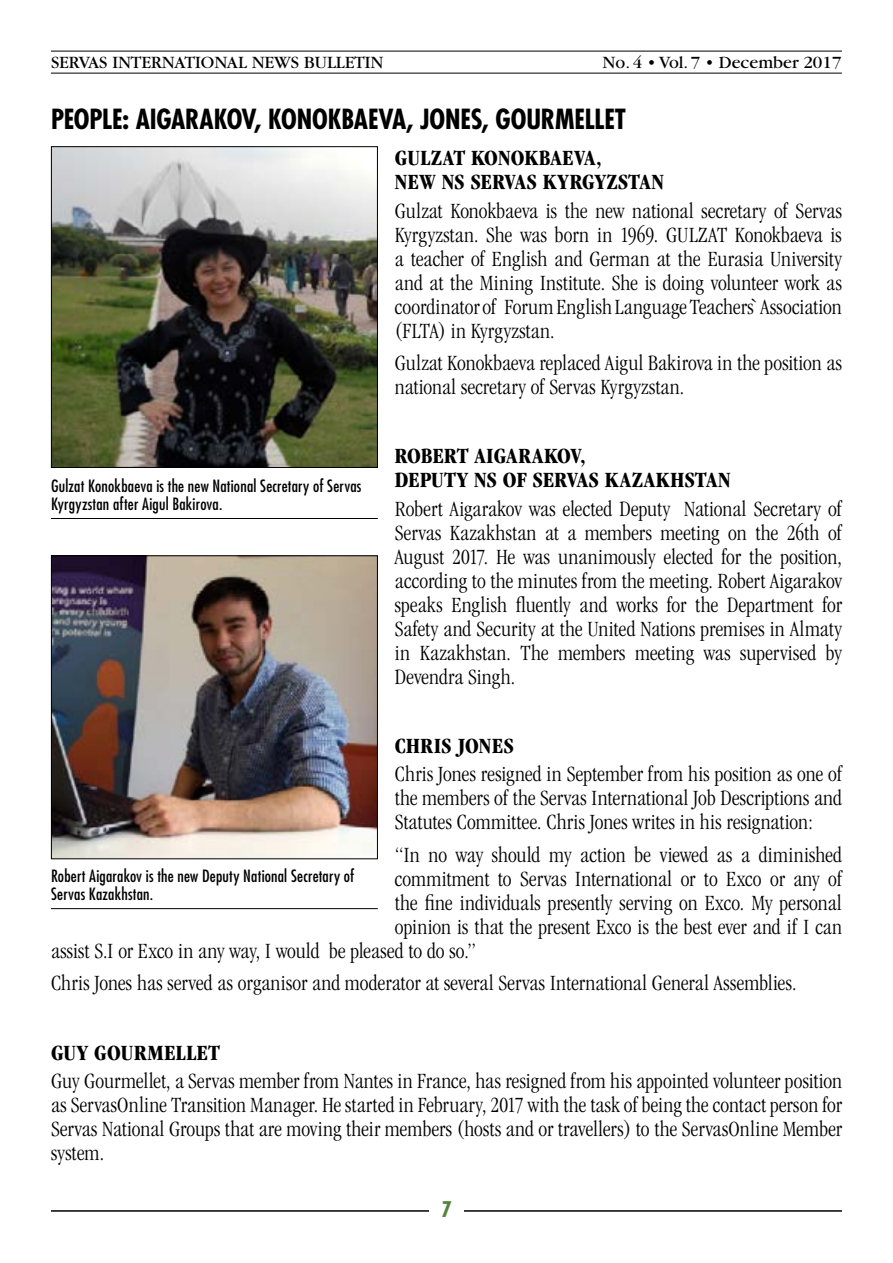
<style>
.page{position:relative;width:893px;height:1263px;background:#fff}
.page>*{position:absolute;margin:0;border:0;box-sizing:border-box;transform-origin:0 0}
.t1{font:700 condensed 27px "Futura Std";letter-spacing:-.005em;color:#000}
.t2{font:300 condensed 22.5px/24px "Garamond";letter-spacing:.005em;color:#000;text-align:justify}
.t3{font:700 condensed 22.5px/24px "Garamond";letter-spacing:.01em;color:#000}
.t4{font:700 condensed 21px "Futura Std";color:#52853c}
.t5{font:18px "Garamond";color:#000}
.t6{font:condensed 16.5px/18px "Futura Std";letter-spacing:.01em;color:#000}
</style>
<div class="page">
<hr style="left:51px;top:1210px;width:791px;height:2px;background:#000">
<div style="left:429px;top:1199px;width:35px;height:27px;background:#fff"></div>
<hr style="left:51px;top:51px;width:791px;height:1px;background:#000">
<hr style="left:51px;top:73px;width:791px;height:1px;background:#000">
<hr style="left:51px;top:908px;width:327px;height:1px;background:#000">
<hr style="left:51px;top:518px;width:327px;height:1px;background:#000">
<img style="left:53px;top:557px;width:323px;height:300px">
<div style="left:51px;top:555px;width:327px;height:304px;border:1px solid #000"></div>
<img style="left:53px;top:148px;width:323px;height:318px">
<div style="left:51px;top:146px;width:327px;height:322px;border:1px solid #000"></div>
<p class="t5" style="left:51px;top:53px;width:334px">SERVAS INTERNATIONAL NEWS BULLETIN</p>
<p class="t5" style="left:603px;top:53px;width:240px">No. 4 • Vol. 7 • December 2017</p>
<p class="t1" style="left:51px;top:102px;width:576px">PEOPLE: AIGARAKOV, KONOKBAEVA, JONES, GOURMELLET</p>
<p class="t3" style="left:395px;top:146px;width:271px">GULZAT KONOKBAEVA,<br>NEW NS SERVAS KYRGYZSTAN</p>
<p class="t2" style="left:395px;top:199px;width:449px">Gulzat Konokbaeva is the new national secretary of Servas Kyrgyzstan. She was born in 1969. GULZAT Konokbaeva is a teacher of English and German at the Eurasia University and at the Mining Institute. She is doing volunteer work as coordinator of Forum English Language Teachers` Association (FLTA) in Kyrgyzstan.</p>
<p class="t2" style="left:395px;top:351px;width:449px">Gulzat Konokbaeva replaced Aigul Bakirova in the position as national secretary of Servas Kyrgyzstan.</p>
<p class="t6" style="left:51px;top:476px;width:312px">Gulzat Konokbaeva is the new National Secretary of Servas<br>Kyrgyzstan after Aigul Bakirova.</p>
<p class="t3" style="left:395px;top:444px;width:337px">ROBERT AIGARAKOV,<br>DEPUTY NS OF SERVAS KAZAKHSTAN</p>
<p class="t2" style="left:395px;top:497px;width:449px">Robert Aigarakov was elected Deputy National Secretary of Servas Kazakhstan at a members meeting on the 26th of August 2017. He was unanimously elected for the position, according to the minutes from the meeting. Robert Aigarakov speaks English fluently and works for the Department for Safety and Security at the United Nations premises in Almaty in Kazakhstan. The members meeting was supervised by Devendra Singh.</p>
<p class="t3" style="left:395px;top:734px;width:120px">CHRIS JONES</p>
<p class="t2" style="left:395px;top:762px;width:449px">Chris Jones resigned in September from his position as one of the members of the Servas International Job Descriptions and Statutes Committee. Chris Jones writes in his resignation:</p>
<p class="t2" style="left:395px;top:843px;width:449px">“In no way should my action be viewed as a diminished</p>
<p class="t2" style="left:395px;top:867px;width:449px">commitment to Servas International or to Exco or any of</p>
<p class="t2" style="left:395px;top:891px;width:449px">the fine individuals presently serving on Exco. My personal</p>
<p class="t2" style="left:395px;top:915px;width:449px">opinion is that the present Exco is the best ever and if I can</p>
<p class="t2" style="left:51px;top:939px;width:427px">assist S.I or Exco in any way, I would be pleased to do so.”</p>
<p class="t2" style="left:51px;top:971px;width:747px">Chris Jones has served as organisor and moderator at several Servas International General Assemblies.</p>
<p class="t6" style="left:51px;top:866px;width:305px">Robert Aigarakov is the new Deputy National Secretary of<br>Servas Kazakhstan.</p>
<p class="t3" style="left:51px;top:1040px;width:170px">GUY GOURMELLET</p>
<p class="t2" style="left:51px;top:1069px;width:792px">Guy Gourmellet, a Servas member from Nantes in France, has resigned from his appointed volunteer position as ServasOnline Transition Manager. He started in February, 2017 with the task of being the contact person for Servas National Groups that are moving their members (hosts and or travellers) to the ServasOnline Member system.</p>
<p class="t4" style="left:442px;top:1196px;width:12px">7</p>
</div>
